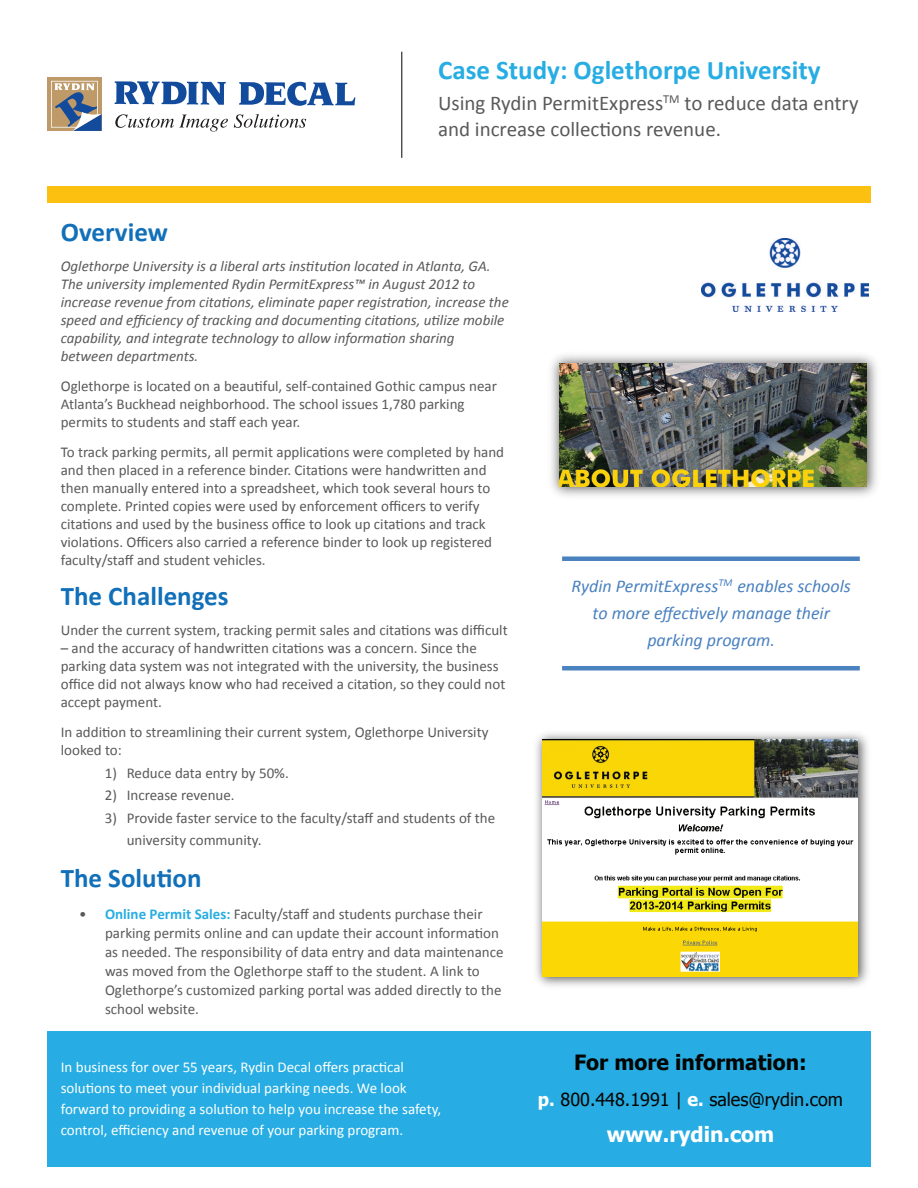
<style>
.page{position:relative;width:918px;height:1188px;background:#fff}
.page>*{position:absolute;margin:0;border:0;box-sizing:border-box;transform-origin:0 0}
.t1{font:700 27px "Calibri";color:#1270b9}
.t2{font:700 27px "Calibri";color:#27ade3}
.t3{font:21px/25.2px "Calibri";color:#595959}
.t4{font:700 21px "Tahoma";color:#040503}
.t5{font:700 21px "Tahoma";color:#fff}
.t6{font:italic 18px/27.5px "Calibri";color:#4a81bf;text-align:center}
.t7{font:18px "Tahoma";color:#040503}
.t8{font:15px/18px "Calibri";color:#595959}
.t9{font:italic 15px/18px "Calibri";color:#595959}
.t10{font:15px/21px "Calibri";color:#fff}
.s1{font-weight:700;color:#27ade3}
.s2{font-weight:700;color:#fff}
</style>
<div class="page">
<div style="left:47px;top:187px;width:824px;height:16px;background:#fcc011"></div>
<hr style="left:401px;top:52px;width:1px;height:106px;background:#231f20">
<svg style="left:115px;top:81px;width:111px;height:24px"></svg>
<svg style="left:239px;top:82px;width:116px;height:24px"></svg>
<svg style="left:47px;top:78px;width:55px;height:53px"></svg>
<svg style="left:51px;top:81px;width:51px;height:50px"></svg>
<svg style="left:115px;top:114px;width:113px;height:18px"></svg>
<svg style="left:234px;top:114px;width:72px;height:14px"></svg>
<img style="left:551px;top:355px;width:326px;height:141px">
<img style="left:559px;top:363px;width:307px;height:123px">
<div style="left:47px;top:1031px;width:824px;height:135px;background:#27ade3"></div>
<img style="left:536px;top:733px;width:332px;height:253px">
<img style="left:543px;top:740px;width:315px;height:236px">
<div style="left:562px;top:556px;width:298px;height:5px;background:#4a81bf"></div>
<hr style="left:562px;top:666px;width:298px;height:4px;background:#4a81bf">
<img style="left:702px;top:238px;width:166px;height:74px">
<h1 class="t2" style="left:438px;top:53px;width:384px">Case Study: Oglethorpe University</h1>
<h2 class="t3" style="left:438px;top:90px;width:422px">Using Rydin PermitExpress<sup>TM</sup> to reduce data entry and increase collections revenue.</h2>
<h1 class="t1" style="left:61px;top:215px;width:109px">Overview</h1>
<p class="t9" style="left:61px;top:256px;width:450px">Oglethorpe University is a liberal arts institution located in Atlanta, GA.<br>The university implemented Rydin PermitExpress™ in August 2012 to increase revenue from citations, eliminate paper registration, increase the speed and efficiency of tracking and documenting citations, utilize mobile capability, and integrate technology to allow information sharing between departments.</p>
<p class="t8" style="left:61px;top:376px;width:438px">Oglethorpe is located on a beautiful, self-contained Gothic campus near<br>Atlanta’s Buckhead neighborhood. The school issues 1,780 parking permits to students and staff each year.</p>
<p class="t8" style="left:61px;top:442px;width:445px">To track parking permits, all permit applications were completed by hand and then placed in a reference binder. Citations were handwritten and then manually entered into a spreadsheet, which took several hours to complete. Printed copies were used by enforcement officers to verify citations and used by the business office to look up citations and track violations. Officers also carried a reference binder to look up registered faculty/staff and student vehicles.</p>
<h1 class="t1" style="left:61px;top:580px;width:169px">The Challenges</h1>
<p class="t8" style="left:61px;top:621px;width:448px">Under the current system, tracking permit sales and citations was difficult</p>
<p class="t8" style="left:61px;top:639px;width:446px">– and the accuracy of handwritten citations was a concern. Since the parking data system was not integrated with the university, the business office did not always know who had received a citation, so they could not accept payment.</p>
<p class="t8" style="left:61px;top:723px;width:429px">In addition to streamlining their current system, Oglethorpe University looked to:</p>
<p class="t8" style="left:105px;top:763px;width:186px">1) Reduce data entry by 50%.</p>
<p class="t8" style="left:105px;top:786px;width:131px">2) Increase revenue.</p>
<p class="t8" style="left:127px;top:806px;width:370px;line-height:22.5px;text-indent:-22px">3) Provide faster service to the faculty/staff and students of the university community.</p>
<h1 class="t1" style="left:61px;top:862px;width:142px">The Solution</h1>
<p class="t8" style="left:105px;top:904px;width:400px;line-height:18.9px;text-indent:-26px">• <span class="s1">Online Permit Sales:</span> Faculty/staff and students purchase their parking permits online and can update their account information as needed. The responsibility of data entry and data maintenance was moved from the Oglethorpe staff to the student. A link to Oglethorpe’s customized parking portal was added directly to the school website.</p>
<p class="t10" style="left:61px;top:1055px;width:382px">In business for over 55 years, Rydin Decal offers practical solutions to meet your individual parking needs. We look forward to providing a solution to help you increase the safety, control, efficiency and revenue of your parking program.</p>
<p class="t6" style="left:572px;top:571px;width:281px">Rydin PermitExpress<sup>TM</sup> enables schools to more effectively manage their parking program.</p>
<h2 class="t4" style="left:574px;top:1048px;width:234px">For more information:</h2>
<p class="t7" style="left:538px;top:1088px;width:307px"><span class="s2">p.</span> 800.448.1991 | <span class="s2">e.</span> sales@rydin.com</p>
<h2 class="t5" style="left:607px;top:1120px;width:169px">www.rydin.com</h2>
</div>
